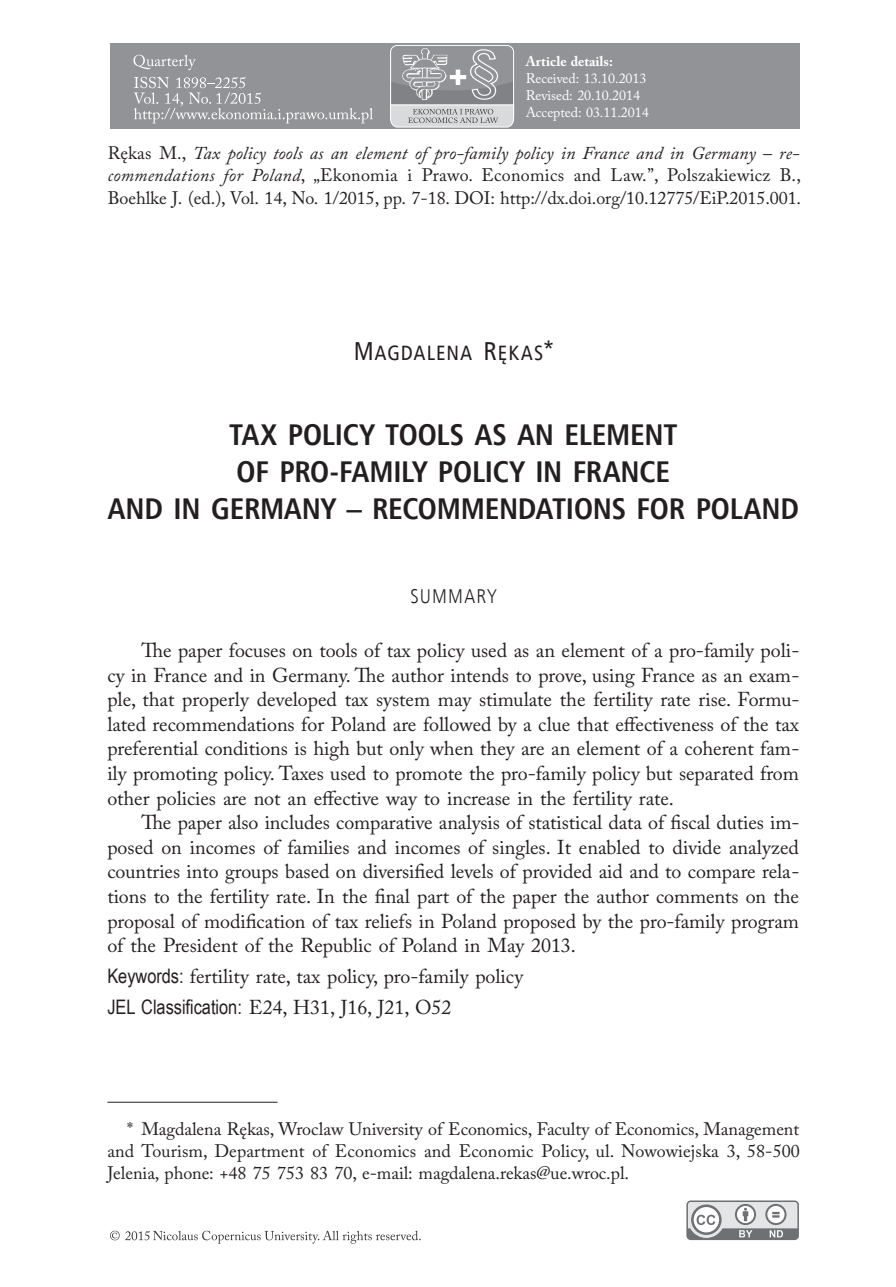
<style>
.page{position:relative;width:896px;height:1287px;background:#fff}
.page>*{position:absolute;margin:0;border:0;box-sizing:border-box;transform-origin:0 0}
.t1{font:700 30px "Humnst 777 Cn EU";letter-spacing:-.005em;color:#231f20}
.t2{font:20.8px "Humnst 777 Cn EU Normal SC800";letter-spacing:.06em;color:#231f20}
.t3{font:20px/24.6px "Adobe Caslon Pro";letter-spacing:-.005em;color:#231f20;text-align:justify}
.t4{font:20px "Humnst 777 Lt Cn EU";letter-spacing:.06em;color:#231f20}
.t5{font:18px/22.2px "Adobe Caslon Pro";letter-spacing:-.005em;color:#231f20;text-align:justify}
.t6{font:14px/17.2px "Adobe Caslon Pro";letter-spacing:-.005em;color:#fff}
.t7{font:700 14px "Adobe Caslon Pro";color:#fff}
.s1{font-style:italic}
.s2{font-size:26px}
.s3{font-family:"Arial Narrow"}
</style>
<div class="page">
<hr style="left:107px;top:1102px;width:170px;height:1px;background:#231f20">
<svg style="left:686px;top:1200px;width:113px;height:40px"></svg>
<svg style="left:110px;top:1230px;width:311px;height:14px"></svg>
<div style="left:110px;top:44px;width:689px;height:85px;background:#919396"></div>
<svg style="left:133px;top:55px;width:63px;height:15px"></svg>
<svg style="left:134px;top:77px;width:239px;height:46px"></svg>
<svg style="left:390px;top:46px;width:124px;height:82px"></svg>
<p class="t7" style="left:526px;top:53px;width:89px">Article details:</p>
<p class="t6" style="left:526px;top:69px;width:125px">Received: 13.10.2013<br>Revised: 20.10.2014<br>Accepted: 03.11.2014</p>
<p class="t5" style="left:108px;top:142px;width:695px">Rękas M., <span class="s1">Tax policy tools as an element of pro-family policy in France and in Germany – re&shy;commendations for Poland</span>, „Ekonomia i Prawo. Economics and Law.”, Polszakiewicz B., Boehlke J. (ed.), Vol. 14, No. 1/2015, pp. 7-18. DOI: http://dx.doi.org/10.12775/EiP.2015.001.</p>
<p class="t2" style="left:354px;top:339px;width:201px"><span class="s2">M</span>AGDALENA <span class="s2">R</span>ĘKAS<span class="s2">*</span></p>
<h1 class="t1" style="left:229px;top:416px;width:450px">TAX POLICY TOOLS AS AN ELEMENT</h1>
<h1 class="t1" style="left:237px;top:453px;width:435px">OF PRO-FAMILY POLICY IN FRANCE</h1>
<h1 class="t1" style="left:108px;top:490px;width:655px">AND IN GERMANY – RECOMMENDATIONS FOR POLAND</h1>
<p class="t4" style="left:410px;top:584px;width:87px">SUMMARY</p>
<p class="t3" style="left:107px;top:638px;width:693px;text-indent:34px">The paper focuses on tools of tax policy used as an element of a pro-family poli&shy;cy in France and in Germany. The author intends to prove, using France as an exam&shy;ple, that properly developed tax system may stimulate the fertility rate rise. Formu&shy;lated recommendations for Poland are followed by a clue that effectiveness of the tax preferential conditions is high but only when they are an element of a coherent fam&shy;ily promoting policy. Taxes used to promote the pro-family policy but separated from other policies are not an effective way to increase in the fertility rate.</p>
<p class="t3" style="left:107px;top:810px;width:694px;text-indent:34px">The paper also includes comparative analysis of statistical data of fiscal duties im&shy;posed on incomes of families and incomes of singles. It enabled to divide analyzed countries into groups based on diversified levels of provided aid and to compare rela&shy;tions to the fertility rate. In the final part of the paper the author comments on the proposal of modification of tax reliefs in Poland proposed by the pro-family program of the President of the Republic of Poland in May 2013.</p>
<p class="t3" style="left:107px;top:961px;width:418px;line-height:31px"><span class="s3">Keywords:</span> fertility rate, tax policy, pro-family policy<br><span class="s3">JEL Classification:</span> E24, H31, J16, J21, O52</p>
<p class="t5" style="left:107px;top:1118px;width:694px;text-indent:20px">* Magdalena Rękas, Wroclaw University of Economics, Faculty of Economics, Management and Tourism, Department of Economics and Economic Policy, ul. Nowowiejska 3, 58-500<br>Jelenia, phone: +48 75 753 83 70, e-mail: magdalena.rekas@ue.wroc.pl.</p>
</div>
